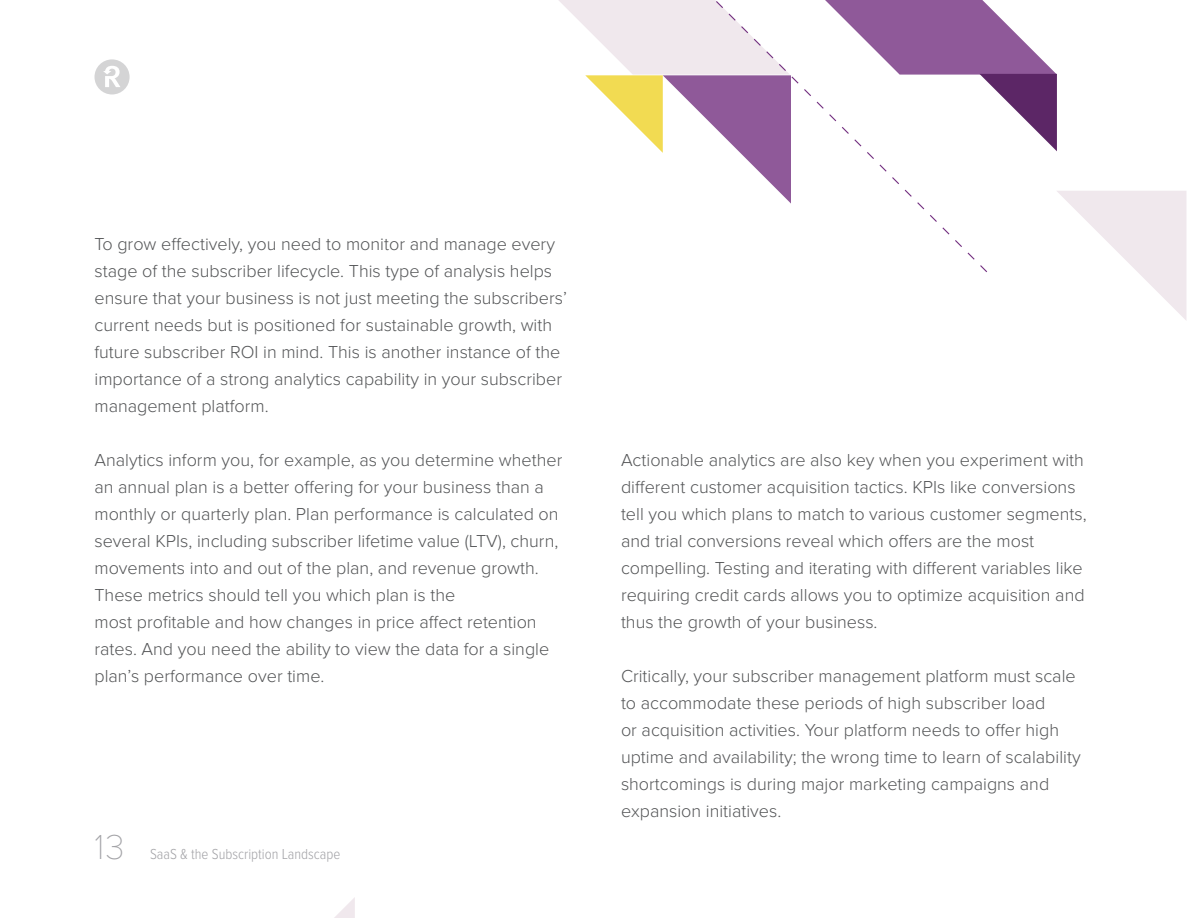
<style>
.page{position:relative;width:1188px;height:918px;background:#fff}
.page>*{position:absolute;margin:0;border:0;box-sizing:border-box;transform-origin:0 0}
.t1{font:100 36px "Proxima Nova T";color:#a3a3a7}
.Body_Copy__Regular{font:300 18px/27px "Proxima Nova";color:#545557}
.Subhead__Regular{font:300 15px "Proxima Nova Cond";color:#a3a3a7}
</style>
<div class="page">
<svg style="left:94px;top:59px;width:36px;height:35px"></svg>
<svg style="left:334px;top:897px;width:21px;height:21px"></svg>
<svg style="left:988px;top:6px;width:69px;height:145px"></svg>
<svg style="left:1057px;top:191px;width:129px;height:129px"></svg>
<svg style="left:559px;top:0;width:68px;height:117px"></svg>
<svg style="left:627px;top:0;width:361px;height:273px"></svg>
<p class="Body_Copy__Regular" style="left:94px;top:230px;width:474px">To grow effectively, you need to monitor and manage every stage of the subscriber lifecycle. This type of analysis helps ensure that your business is not just meeting the subscribers’ current needs but is positioned for sustainable growth, with future subscriber ROI in mind. This is another instance of the importance of a strong analytics capability in your subscriber management platform.</p>
<p class="Body_Copy__Regular" style="left:94px;top:446px;width:469px">Analytics inform you, for example, as you determine whether an annual plan is a better offering for your business than a monthly or quarterly plan. Plan performance is calculated on several KPIs, including subscriber lifetime value (LTV), churn, movements into and out of the plan, and revenue growth.<br>These metrics should tell you which plan is the<br>most profitable and how changes in price affect retention rates. And you need the ability to view the data for a single plan’s performance over time.</p>
<p class="Body_Copy__Regular" style="left:621px;top:446px;width:467px">Actionable analytics are also key when you experiment with different customer acquisition tactics. KPIs like conversions tell you which plans to match to various customer segments, and trial conversions reveal which offers are the most compelling. Testing and iterating with different variables like requiring credit cards allows you to optimize acquisition and thus the growth of your business.</p>
<p class="Body_Copy__Regular" style="left:621px;top:662px;width:461px">Critically, your subscriber management platform must scale to accommodate these periods of high subscriber load<br>or acquisition activities. Your platform needs to offer high uptime and availability; the wrong time to learn of scalability shortcomings is during major marketing campaigns and expansion initiatives.</p>
<p class="t1" style="left:94px;top:827px;width:31px">13</p>
<p class="Subhead__Regular" style="left:150px;top:846px;width:192px">SaaS &amp; the Subscription Landscape</p>
</div>
